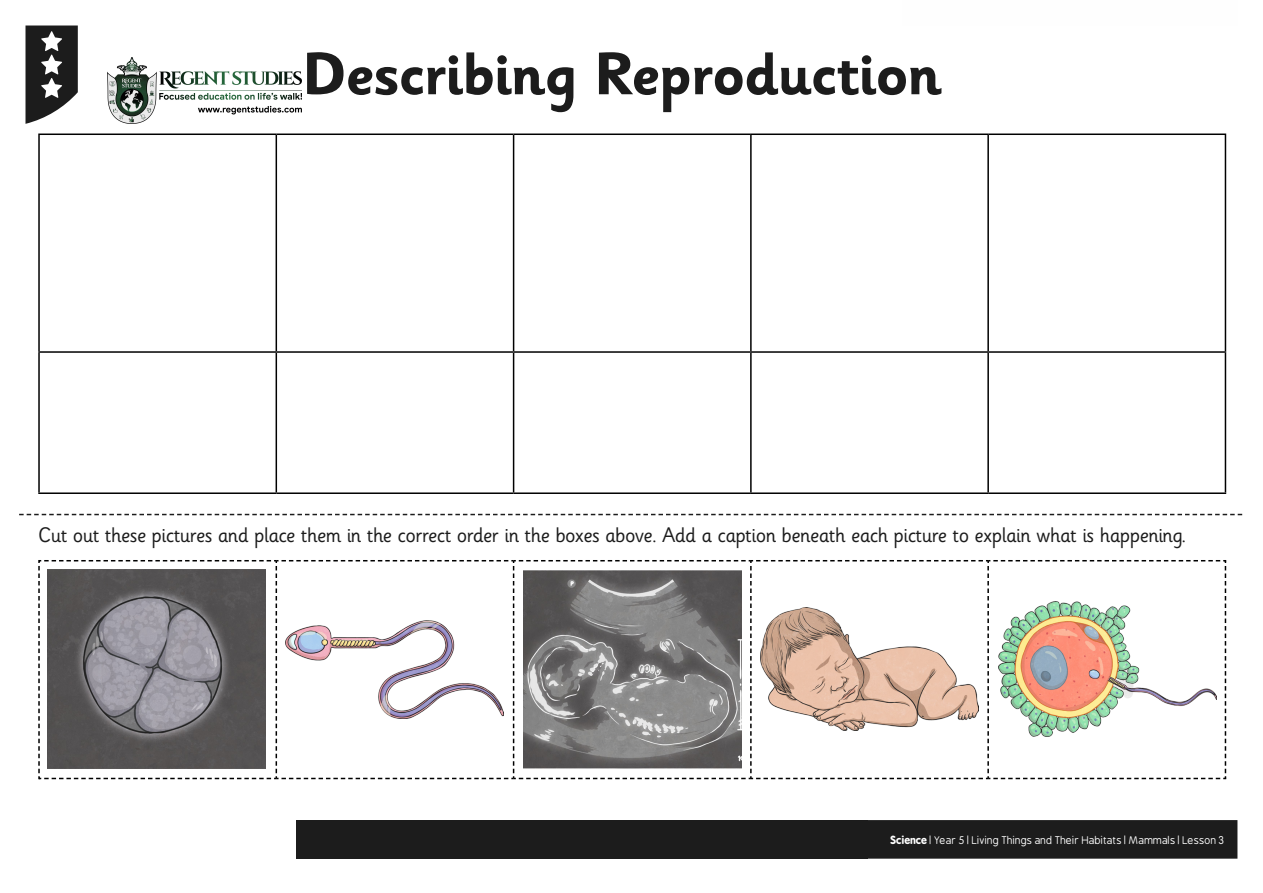
<style>
.page{position:relative;width:1263px;height:893px;background:#fff}
.page>*{position:absolute;margin:0;border:0;box-sizing:border-box;transform-origin:0 0}
.t1{font:700 60px "Sassoon Infant Rg";letter-spacing:-.025em;color:#1c1c1c}
.t2{font:21px "Sassoon Infant Rg";letter-spacing:-.025em;color:#1c1c1c}
.Footer_Text{font:10.5px "B Preplay";color:#fff}
.s1{font-weight:700}
</style>
<div class="page">
<svg style="left:26px;top:26px;width:52px;height:98px"></svg>
<div style="left:296px;top:820px;width:571px;height:39px;background:#1c1c1c"></div>
<div style="left:867px;top:820px;width:370px;height:39px;background:#1c1c1c"></div>
<svg style="left:275px;top:353px;width:950px;height:139px"></svg>
<hr style="left:38px;top:134px;width:238px;height:1px;background:#000">
<hr style="left:38px;top:135px;width:2px;height:216px;background:#000">
<hr style="left:276px;top:134px;width:238px;height:1px;background:#000">
<hr style="left:276px;top:135px;width:1px;height:216px;background:#000">
<hr style="left:514px;top:134px;width:237px;height:1px;background:#000">
<hr style="left:513px;top:135px;width:1px;height:216px;background:#000">
<hr style="left:751px;top:134px;width:237px;height:1px;background:#000">
<hr style="left:750px;top:135px;width:2px;height:216px;background:#000">
<hr style="left:988px;top:134px;width:238px;height:1px;background:#000">
<hr style="left:987px;top:135px;width:2px;height:216px;background:#000">
<hr style="left:1225px;top:135px;width:1px;height:216px;background:#000">
<hr style="left:38px;top:351px;width:238px;height:2px;background:#000">
<hr style="left:38px;top:353px;width:2px;height:139px;background:#000">
<hr style="left:276px;top:351px;width:238px;height:2px;background:#000">
<hr style="left:276px;top:353px;width:1px;height:139px;background:#000">
<hr style="left:514px;top:351px;width:237px;height:2px;background:#000">
<hr style="left:513px;top:353px;width:1px;height:139px;background:#000">
<hr style="left:751px;top:351px;width:237px;height:2px;background:#000">
<hr style="left:750px;top:353px;width:2px;height:139px;background:#000">
<hr style="left:988px;top:351px;width:238px;height:2px;background:#000">
<hr style="left:987px;top:353px;width:2px;height:139px;background:#000">
<hr style="left:1225px;top:353px;width:1px;height:139px;background:#000">
<hr style="left:38px;top:492px;width:238px;height:2px;background:#000">
<hr style="left:276px;top:492px;width:238px;height:2px;background:#000">
<hr style="left:514px;top:492px;width:237px;height:2px;background:#000">
<hr style="left:751px;top:492px;width:237px;height:2px;background:#000">
<hr style="left:988px;top:492px;width:238px;height:2px;background:#000">
<svg style="left:19px;top:514px;width:1223px;height:1px"></svg>
<svg style="left:38px;top:560px;width:1189px;height:220px"></svg>
<img style="left:48px;top:570px;width:218px;height:199px">
<img style="left:285px;top:620px;width:218px;height:98px">
<img style="left:523px;top:570px;width:218px;height:199px">
<img style="left:761px;top:608px;width:217px;height:122px">
<img style="left:998px;top:602px;width:218px;height:135px">
<img style="left:107px;top:58px;width:195px;height:66px">
<p class="t1" style="left:302px;top:40px;width:641px">Describing Reproduction</p>
<p class="t2" style="left:38px;top:523px;width:1149px">Cut out these pictures and place them in the correct order in the boxes above. Add a caption beneath each picture to explain what is happening.</p>
<p class="Footer_Text" style="left:890px;top:835px;width:336px"><span class="s1">Science</span> | Year 5 | Living Things and Their Habitats | Mammals | Lesson 3</p>
</div>
